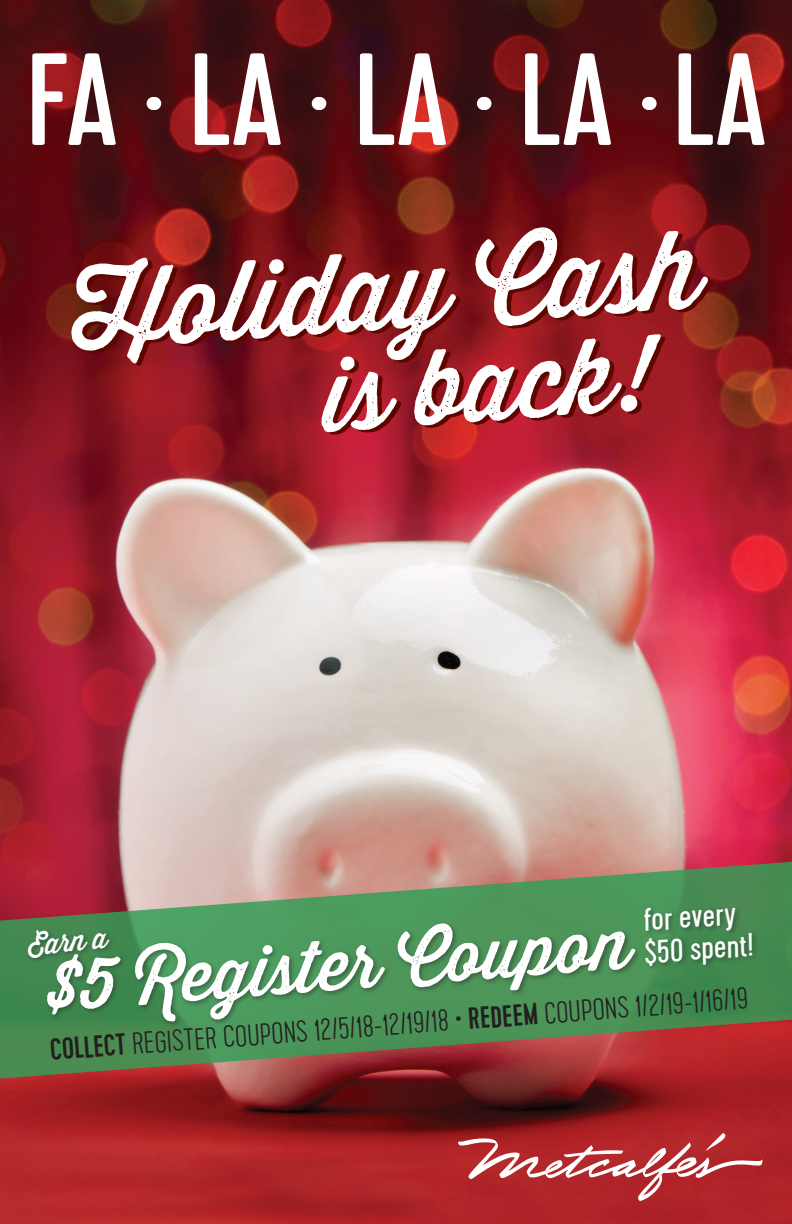
<style>
.page{position:relative;width:792px;height:1224px;background:#fff}
.page>*{position:absolute;margin:0;border:0;box-sizing:border-box;transform-origin:0 0}
.t1{font:107.6px "Thirsty Rough Reg";color:#fff}
.t2{font:102.6px "Thirsty Rough Reg";color:#fff}
.t3{font:69.4px "Thirsty Rough Reg";color:#fff}
.t4{font:32.6px "Cervo";color:#fff}
.t5{font:100 30.4px "Cervo";color:#231f20}
.t6{font:28.4px "Thirsty Rough Reg";color:#fff}
.s1{font-weight:500}
</style>
<div class="page">
<img style="left:0;top:0;width:792px;height:1224px">
<svg style="left:147px;top:97px;width:13px;height:13px"></svg>
<svg style="left:312px;top:97px;width:13px;height:13px"></svg>
<svg style="left:477px;top:97px;width:13px;height:13px"></svg>
<svg style="left:642px;top:97px;width:13px;height:13px"></svg>
<svg style="left:32px;top:54px;width:84px;height:91px"></svg>
<div style="left:148px;top:97px;width:13px;height:13px;background:#fff;border-radius:50%"></div>
<svg style="left:195px;top:54px;width:86px;height:91px"></svg>
<div style="left:313px;top:97px;width:13px;height:13px;background:#fff;border-radius:50%"></div>
<svg style="left:360px;top:54px;width:86px;height:91px"></svg>
<div style="left:478px;top:97px;width:13px;height:13px;background:#fff;border-radius:50%"></div>
<svg style="left:525px;top:54px;width:86px;height:91px"></svg>
<div style="left:644px;top:97px;width:13px;height:13px;background:#fff;border-radius:50%"></div>
<svg style="left:679px;top:54px;width:86px;height:91px"></svg>
<svg style="left:458px;top:1133px;width:304px;height:68px;background:#bc474a"></svg>
<svg style="left:0;top:847px;width:792px;height:242px;background:#8e6c57"></svg>
<div style="left:45px;top:905px;width:714px;height:123px;background:#231f20;opacity:.45"></div>
<div style="left:26px;top:927px;width:90px;height:37px;background:#231f20;opacity:.45"></div>
<h1 class="t1" style="left:63px;top:233px;width:633px;rotate:-4deg">Holiday Cash</h1>
<h2 class="t2" style="left:317px;top:320px;width:328px;rotate:-4deg">is back!</h2>
<p class="t4" style="left:642px;top:901px;width:94px;rotate:-4deg">for every</p>
<h3 class="t3" style="left:42px;top:934px;width:587px;rotate:-4deg">$5 Register Coupon</h3>
<p class="t6" style="left:25px;top:925px;width:82px;rotate:-6deg">Earn a</p>
<p class="t4" style="left:643px;top:934px;width:111px;rotate:-4deg">$50 spent!</p>
<p class="t5" style="left:49px;top:1031px;width:701px;rotate:-4deg"><span class="s1">COLLECT</span> REGISTER COUPONS 12/5/18-12/19/18 • <span class="s1">REDEEM</span> COUPONS 1/2/19-1/16/19</p>
</div>
